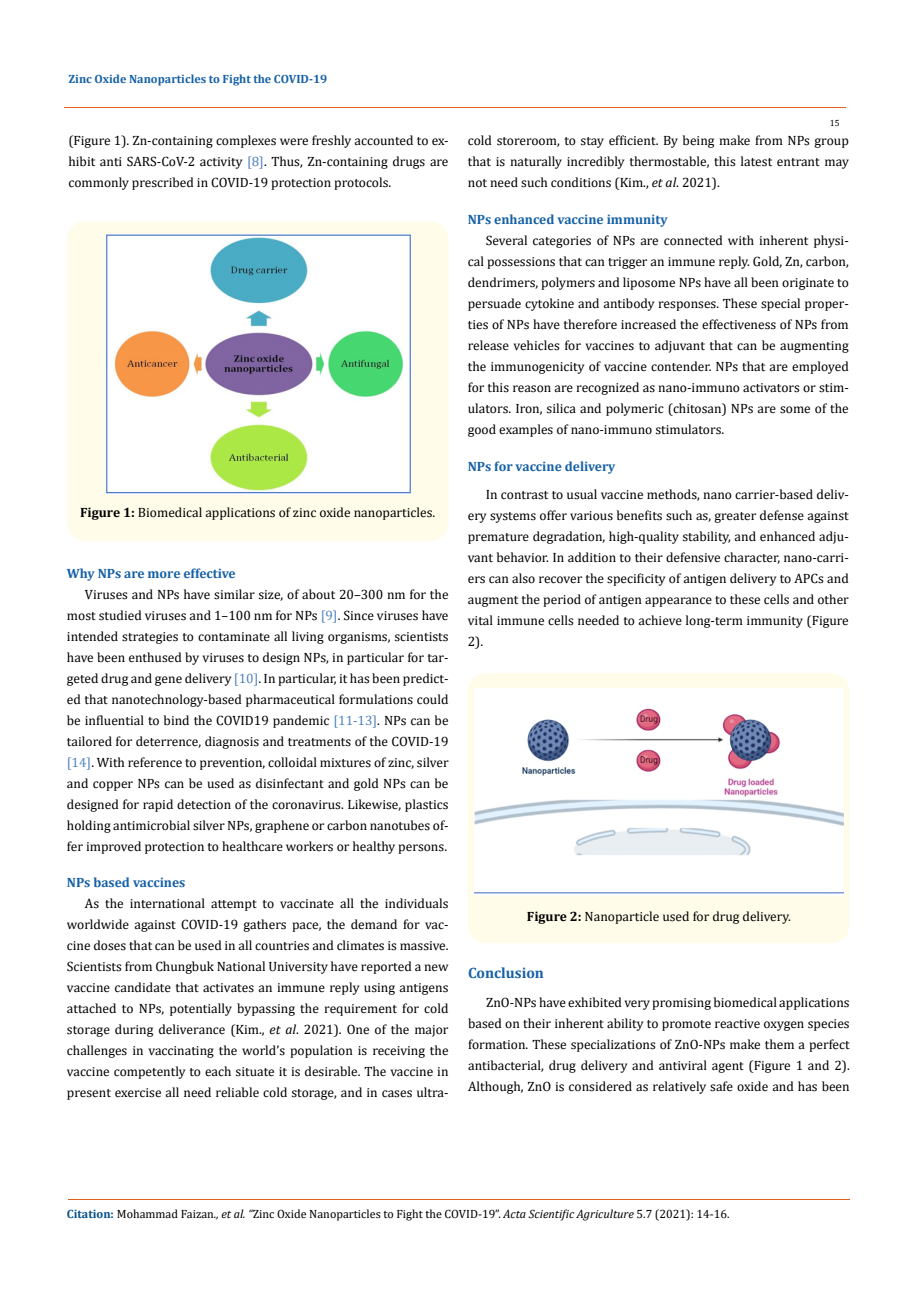
<style>
.page{position:relative;width:917px;height:1296px;background:#fff}
.page>*{position:absolute;margin:0;border:0;box-sizing:border-box;transform-origin:0 0}
.t1{font:700 15px "Cambria";color:#1560a6}
.t2{font:13.5px/21px "Cambria";color:#000;text-align:justify}
.t3{font:700 13.5px "Cambria";color:#1560a6}
.t4{font:12px "Cambria";color:#000}
.t5{font:700 12px "Cambria";color:#1560a6}
.t6{font:9px "Cambria";color:#000}
.s1{color:#4f81bd}
.s2{font-weight:700}
.s3{font-style:italic}
.s4{font-weight:700;color:#035089}
</style>
<div class="page">
<div style="left:67px;top:221px;width:381px;height:320px;background:#fffde9;border-radius:18px"></div>
<img style="left:106px;top:234px;width:305px;height:260px">
<div style="left:468px;top:673px;width:381px;height:270px;background:#fffde9;border-radius:18px"></div>
<img style="left:474px;top:689px;width:369px;height:206px">
<hr style="left:64px;top:108px;width:781px;height:1px;background:#e05d1a">
<hr style="left:68px;top:1200px;width:781px;height:1px;background:#e05d1a">
<p class="t5" style="left:68px;top:70px;width:260px">Zinc Oxide Nanoparticles to Fight the COVID-19</p>
<p class="t2" style="left:68px;top:130px;width:381px">(Figure 1). Zn-containing complexes were freshly accounted to ex&shy;hibit anti SARS-CoV-2 activity <span class="s1">[8]</span>. Thus, Zn-containing drugs are commonly prescribed in COVID-19 protection protocols.</p>
<p class="t2" style="left:80px;top:502px;width:356px"><span class="s2">Figure 1:</span> Biomedical applications of zinc oxide nanoparticles.</p>
<p class="t3" style="left:67px;top:564px;width:170px">Why NPs are more effective</p>
<p class="t2" style="left:67px;top:584px;width:383px;text-indent:18px">Viruses and NPs have similar size, of about 20–300 nm for the most studied viruses and 1–100 nm for NPs <span class="s1">[9]</span>. Since viruses have intended strategies to contaminate all living organisms, scientists have been enthused by viruses to design NPs, in particular for tar&shy;geted drug and gene delivery <span class="s1">[10]</span>. In particular, it has been predict&shy;ed that nanotechnology-based pharmaceutical formulations could be influential to bind the COVID19 pandemic <span class="s1">[11-13]</span>. NPs can be tailored for deterrence, diagnosis and treatments of the COVID-19 <span class="s1">[14]</span>. With reference to prevention, colloidal mixtures of zinc, silver and copper NPs can be used as disinfectant and gold NPs can be designed for rapid detection of the coronavirus. Likewise, plastics holding antimicrobial silver NPs, graphene or carbon nanotubes of&shy;fer improved protection to healthcare workers or healthy persons.</p>
<p class="t3" style="left:67px;top:873px;width:120px">NPs based vaccines</p>
<p class="t2" style="left:67px;top:893px;width:383px;text-indent:18px">As the international attempt to vaccinate all the individuals worldwide against COVID-19 gathers pace, the demand for vac&shy;cine doses that can be used in all countries and climates is massive.<br>Scientists from Chungbuk National University have reported a new vaccine candidate that activates an immune reply using antigens attached to NPs, potentially bypassing the requirement for cold storage during deliverance (Kim., <span class="s3">et al</span>. 2021). One of the major challenges in vaccinating the world’s population is receiving the vaccine competently to each situate it is desirable. The vaccine in present exercise all need reliable cold storage, and in cases ultra-</p>
<p class="t6" style="left:829px;top:118px;width:11px">15</p>
<p class="t2" style="left:468px;top:130px;width:382px">cold storeroom, to stay efficient. By being make from NPs group that is naturally incredibly thermostable, this latest entrant may not need such conditions (Kim., <span class="s3">et al</span>. 2021).</p>
<p class="t3" style="left:468px;top:210px;width:201px">NPs enhanced vaccine immunity</p>
<p class="t2" style="left:468px;top:230px;width:382px;text-indent:18px">Several categories of NPs are connected with inherent physi&shy;cal possessions that can trigger an immune reply. Gold, Zn, carbon, dendrimers, polymers and liposome NPs have all been originate to persuade cytokine and antibody responses. These special proper&shy;ties of NPs have therefore increased the effectiveness of NPs from release vehicles for vaccines to adjuvant that can be augmenting the immunogenicity of vaccine contender. NPs that are employed for this reason are recognized as nano-immuno activators or stim&shy;ulators. Iron, silica and polymeric (chitosan) NPs are some of the good examples of nano-immuno stimulators.</p>
<p class="t3" style="left:468px;top:456px;width:149px">NPs for vaccine delivery</p>
<p class="t2" style="left:468px;top:484px;width:382px;text-indent:18px">In contrast to usual vaccine methods, nano carrier-based deliv&shy;ery systems offer various benefits such as, greater defense against premature degradation, high-quality stability, and enhanced adju&shy;vant behavior. In addition to their defensive character, nano-carri&shy;ers can also recover the specificity of antigen delivery to APCs and augment the period of antigen appearance to these cells and other vital immune cells needed to achieve long-term immunity (Figure 2).</p>
<p class="t2" style="left:527px;top:906px;width:265px"><span class="s2">Figure 2:</span> Nanoparticle used for drug delivery.</p>
<p class="t1" style="left:468px;top:962px;width:77px">Conclusion</p>
<p class="t2" style="left:468px;top:992px;width:383px;text-indent:18px">ZnO-NPs have exhibited very promising biomedical applications based on their inherent ability to promote reactive oxygen species formation. These specializations of ZnO-NPs make them a perfect antibacterial, drug delivery and antiviral agent (Figure 1 and 2).<br>Although, ZnO is considered as relatively safe oxide and has been</p>
<p class="t4" style="left:67px;top:1207px;width:664px"><span class="s4">Citation:</span> Mohammad Faizan<span class="s3">., et al. “</span>Zinc Oxide Nanoparticles to Fight the COVID-19”. <span class="s3">Acta Scientific Agriculture</span> 5.7 (2021): 14-16.</p>
</div>
